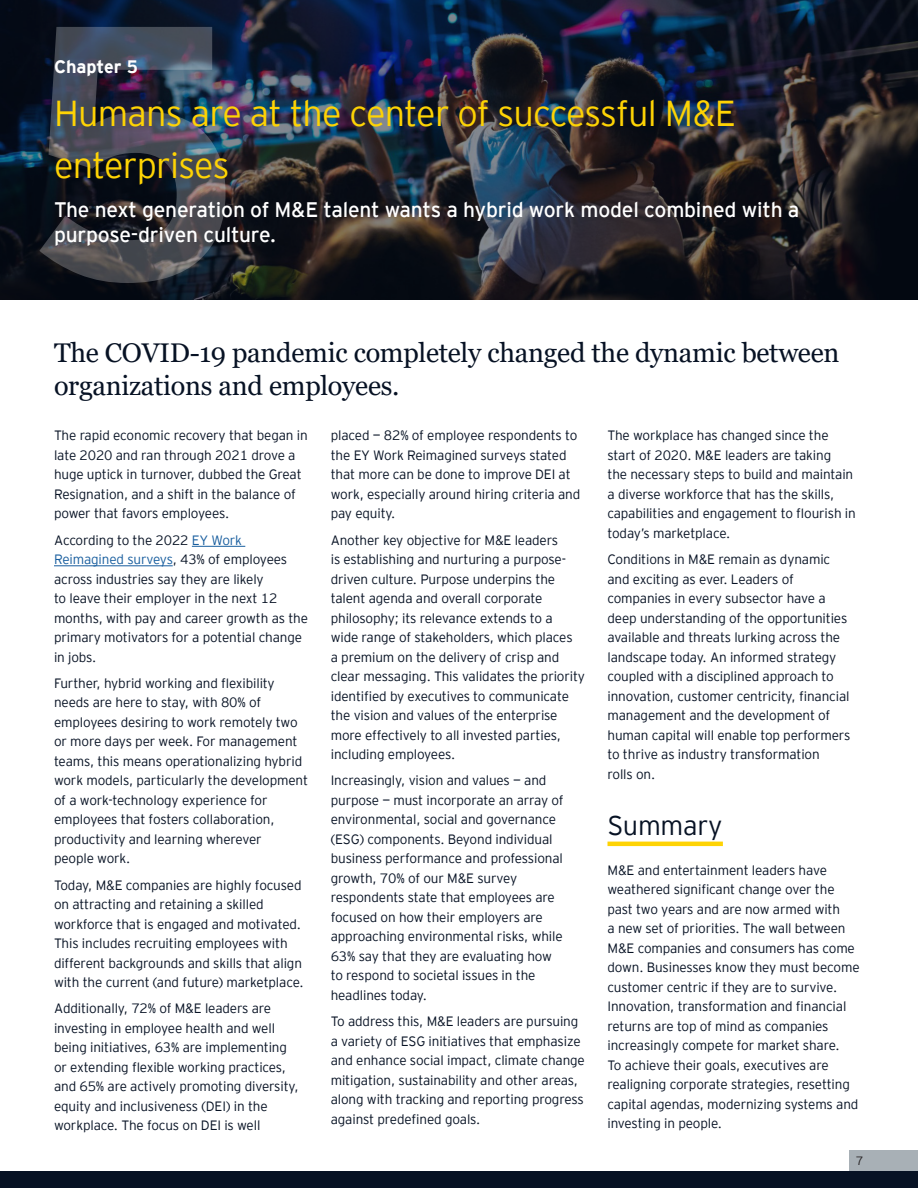
<style>
.page{position:relative;width:918px;height:1188px;background:#fff}
.page>*{position:absolute;margin:0;border:0;box-sizing:border-box;transform-origin:0 0}
.t1{font:700 360px "EY Interstate";color:#fff}
.t2{font:300 36px "EY Interstate";letter-spacing:-.02em;color:#fed304}
.StandFirst_18_22{font:27px/33px "Georgia";letter-spacing:-.01em;color:#071224}
.Subheads{font:300 27px "EY Interstate";letter-spacing:-.01em;color:#071224}
.t3{font:21px/25.2px "EY Interstate";letter-spacing:-.01em;color:#fff}
.t4{font:700 18px "EY Interstate";color:#fff}
.Body_Copy_9_13{font:300 13.5px/19.5px "EY Interstate";letter-spacing:-.01em;color:#071224}
.t5{font:300 12px "EY Interstate";color:#231f20}
.s1{color:#175d9e}
</style>
<div class="page">
<img style="left:0;top:0;width:918px;height:300px">
<div style="left:849px;top:1150px;width:69px;height:21px;background:#a8b0b6"></div>
<div style="left:0;top:1171px;width:918px;height:17px;background:#071224"></div>
<hr style="left:608px;top:842px;width:115px;height:4px;background:#fed304">
<hr style="left:192px;top:546px;width:53px;height:1px;background:#175d9e">
<hr style="left:54px;top:566px;width:119px;height:1px;background:#175d9e">
<h1 class="t1" style="left:21px;top:-108px;width:225px">5</h1>
<p class="t4" style="left:54px;top:54px;width:85px">Chapter 5</p>
<p class="t2" style="left:54px;top:88px;width:684px">Humans are at the center of successful M&amp;E</p>
<p class="t2" style="left:54px;top:140px;width:177px">enterprises</p>
<p class="t3" style="left:54px;top:196px;width:747px">The next generation of M&amp;E talent wants a hybrid work model combined with a purpose‑driven culture.</p>
<p class="StandFirst_18_22" style="left:54px;top:336px;width:787px">The COVID-19 pandemic completely changed the dynamic between organizations and employees.</p>
<p class="Body_Copy_9_13" style="left:54px;top:425px;width:255px">The rapid economic recovery that began in late 2020 and ran through 2021 drove a huge uptick in turnover, dubbed the Great Resignation, and a shift in the balance of power that favors employees.</p>
<p class="Body_Copy_9_13" style="left:54px;top:529px;width:256px">According to the 2022 <span class="s1">EY Work Reimagined surveys</span>, 43% of employees across industries say they are likely<br>to leave their employer in the next 12 months, with pay and career growth as the primary motivators for a potential change in jobs.</p>
<p class="Body_Copy_9_13" style="left:54px;top:673px;width:256px">Further, hybrid working and flexibility needs are here to stay, with 80% of employees desiring to work remotely two or more days per week. For management teams, this means operationalizing hybrid work models, particularly the development of a work-technology experience for employees that fosters collaboration, productivity and learning wherever<br>people work.</p>
<p class="Body_Copy_9_13" style="left:54px;top:874px;width:251px">Today, M&amp;E companies are highly focused on attracting and retaining a skilled workforce that is engaged and motivated.<br>This includes recruiting employees with different backgrounds and skills that align with the current (and future) marketplace.</p>
<p class="Body_Copy_9_13" style="left:54px;top:998px;width:246px">Additionally, 72% of M&amp;E leaders are investing in employee health and well being initiatives, 63% are implementing or extending flexible working practices, and 65% are actively promoting diversity, equity and inclusiveness (DEI) in the workplace. The focus on DEI is well</p>
<p class="Body_Copy_9_13" style="left:331px;top:425px;width:251px">placed — 82% of employee respondents to the EY Work Reimagined surveys stated that more can be done to improve DEI at work, especially around hiring criteria and pay equity.</p>
<p class="Body_Copy_9_13" style="left:331px;top:529px;width:256px">Another key objective for M&amp;E leaders<br>is establishing and nurturing a purpose&shy;driven culture. Purpose underpins the talent agenda and overall corporate philosophy; its relevance extends to a<br>wide range of stakeholders, which places<br>a premium on the delivery of crisp and clear messaging. This validates the priority identified by executives to communicate the vision and values of the enterprise more effectively to all invested parties, including employees.</p>
<p class="Body_Copy_9_13" style="left:331px;top:770px;width:234px">Increasingly, vision and values — and purpose — must incorporate an array of environmental, social and governance (ESG) components. Beyond individual business performance and professional growth, 70% of our M&amp;E survey respondents state that employees are focused on how their employers are approaching environmental risks, while 63% say that they are evaluating how to respond to societal issues in the headlines today.</p>
<p class="Body_Copy_9_13" style="left:331px;top:1011px;width:256px">To address this, M&amp;E leaders are pursuing a variety of ESG initiatives that emphasize and enhance social impact, climate change mitigation, sustainability and other areas, along with tracking and reporting progress against predefined goals.</p>
<p class="Body_Copy_9_13" style="left:608px;top:425px;width:250px">The workplace has changed since the start of 2020. M&amp;E leaders are taking<br>the necessary steps to build and maintain a diverse workforce that has the skills, capabilities and engagement to flourish in today’s marketplace.</p>
<p class="Body_Copy_9_13" style="left:608px;top:549px;width:244px">Conditions in M&amp;E remain as dynamic and exciting as ever. Leaders of companies in every subsector have a deep understanding of the opportunities available and threats lurking across the landscape today. An informed strategy coupled with a disciplined approach to innovation, customer centricity, financial management and the development of human capital will enable top performers to thrive as industry transformation<br>rolls on.</p>
<p class="Subheads" style="left:608px;top:806px;width:117px">Summary</p>
<p class="Body_Copy_9_13" style="left:608px;top:859px;width:254px">M&amp;E and entertainment leaders have weathered significant change over the past two years and are now armed with<br>a new set of priorities. The wall between M&amp;E companies and consumers has come down. Businesses know they must become customer centric if they are to survive.<br>Innovation, transformation and financial returns are top of mind as companies increasingly compete for market share.<br>To achieve their goals, executives are realigning corporate strategies, resetting capital agendas, modernizing systems and investing in people.</p>
<p class="t5" style="left:856px;top:1152px;width:9px">7</p>
</div>
